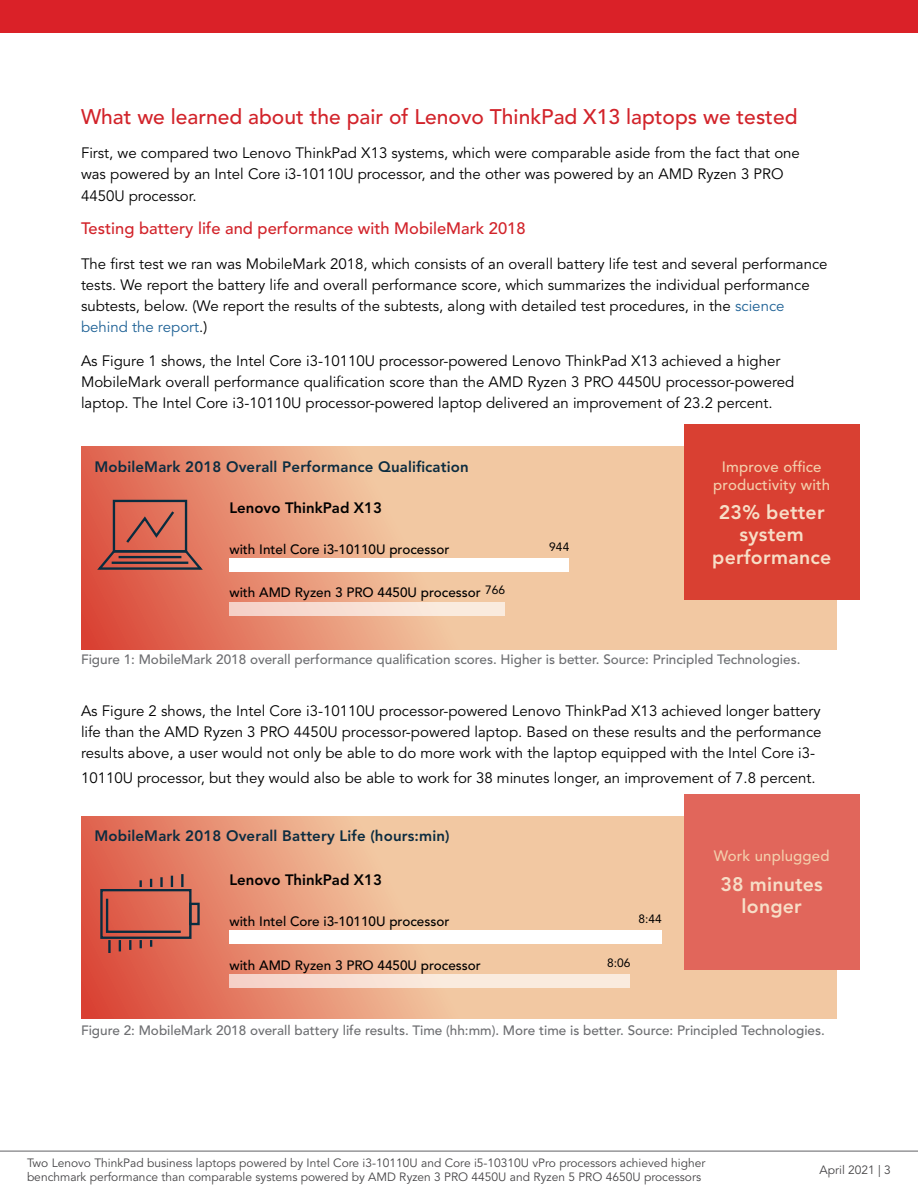
<style>
.page{position:relative;width:918px;height:1188px;background:#fff}
.page>*{position:absolute;margin:0;border:0;box-sizing:border-box;transform-origin:0 0}
.t1{font:500 21px "Avenir LT Pro";color:#d2232a}
.t2{font:800 19.5px/22.5px "Avenir LT Pro";letter-spacing:.01em;color:#f7dec7;text-align:center}
.t3{font:500 16.5px "Avenir LT Pro";color:#d2232a}
.t4{font:15px/21px "Avenir LT Pro";color:#000}
.t5{font:800 15px "Avenir LT Pro";letter-spacing:.01em;color:#0c2c40}
.t6{font:500 15px/18px "Avenir LT Pro";letter-spacing:.01em;color:#f3ceab;text-align:center}
.t7{font:800 15px "Avenir LT Pro";color:#000}
.t8{font:500 13.5px "Avenir LT Pro";color:#6d6e71}
.t9{font:500 13.5px "Avenir LT Pro";color:#000}
.t10{font:12px/14.4px "Avenir LT Pro";color:#464547}
.t11{font:12px "Avenir LT Pro";color:#000}
.s1{color:#1f6296}
</style>
<div class="page">
<svg style="left:81px;top:447px;width:756px;height:202px;background:#ecac8b"></svg>
<div style="left:113px;top:500px;width:74px;height:53px;border:2px solid #092c3f"></div>
<svg style="left:96px;top:509px;width:108px;height:62px;background:#b85e50"></svg>
<div style="left:684px;top:424px;width:176px;height:176px;background:#d94032"></div>
<div style="left:230px;top:558px;width:339px;height:14px;background:#fff"></div>
<svg style="left:230px;top:602px;width:275px;height:13px;background:#f8e0d5"></svg>
<svg style="left:81px;top:816px;width:756px;height:203px;background:#eca989"></svg>
<div style="left:100px;top:889px;width:92px;height:50px;border:2px solid #092c3f"></div>
<svg style="left:140px;top:880px;width:2px;height:7px"></svg>
<svg style="left:150px;top:879px;width:2px;height:8px"></svg>
<svg style="left:160px;top:877px;width:3px;height:10px"></svg>
<svg style="left:171px;top:876px;width:2px;height:11px"></svg>
<svg style="left:181px;top:874px;width:3px;height:13px"></svg>
<svg style="left:150px;top:940px;width:2px;height:7px"></svg>
<svg style="left:140px;top:940px;width:2px;height:8px"></svg>
<svg style="left:129px;top:940px;width:2px;height:10px"></svg>
<svg style="left:119px;top:940px;width:2px;height:11px"></svg>
<svg style="left:108px;top:940px;width:3px;height:13px"></svg>
<div style="left:189px;top:903px;width:11px;height:22px;border:2px solid #092c3f"></div>
<svg style="left:105px;top:896px;width:78px;height:38px;background:#cd6250"></svg>
<div style="left:684px;top:794px;width:176px;height:175px;background:#e1665b"></div>
<div style="left:230px;top:931px;width:432px;height:13px;background:#fff"></div>
<svg style="left:230px;top:974px;width:400px;height:14px;background:#f8e3d7"></svg>
<hr style="left:0;top:1151px;width:918px;height:1px;background:#616264">
<div style="left:0;top:0;width:918px;height:32px;background:#da2128"></div>
<h1 class="t1" style="left:81px;top:104px;width:718px">What we learned about the pair of Lenovo ThinkPad X13 laptops we tested</h1>
<p class="t4" style="left:81px;top:143px;width:720px">First, we compared two Lenovo ThinkPad X13 systems, which were comparable aside from the fact that one was powered by an Intel Core i3-10110U processor, and the other was powered by an AMD Ryzen 3 PRO<br>4450U processor.</p>
<p class="t3" style="left:81px;top:219px;width:446px">Testing battery life and performance with MobileMark 2018</p>
<p class="t4" style="left:81px;top:253px;width:748px">The first test we ran was MobileMark 2018, which consists of an overall battery life test and several performance tests. We report the battery life and overall performance score, which summarizes the individual performance subtests, below. (We report the results of the subtests, along with detailed test procedures, in the <span class="s1">science behind the report</span>.)</p>
<p class="t4" style="left:81px;top:351px;width:715px">As Figure 1 shows, the Intel Core i3-10110U processor-powered Lenovo ThinkPad X13 achieved a higher<br>MobileMark overall performance qualification score than the AMD Ryzen 3 PRO 4450U processor-powered laptop. The Intel Core i3-10110U processor-powered laptop delivered an improvement of 23.2 percent.</p>
<p class="t5" style="left:94px;top:458px;width:376px">MobileMark 2018 Overall Performance Qualification</p>
<p class="t7" style="left:230px;top:499px;width:154px">Lenovo ThinkPad X13</p>
<p class="t9" style="left:230px;top:541px;width:221px">with Intel Core i3-10110U processor</p>
<p class="t9" style="left:230px;top:585px;width:253px">with AMD Ryzen 3 PRO 4450U processor</p>
<p class="t11" style="left:485px;top:583px;width:22px">766</p>
<p class="t11" style="left:549px;top:539px;width:22px">944</p>
<p class="t6" style="left:713px;top:458px;width:118px">Improve office productivity with</p>
<h2 class="t2" style="left:712px;top:501px;width:120px">23% better system performance</h2>
<p class="t8" style="left:81px;top:651px;width:721px">Figure 1: MobileMark 2018 overall performance qualification scores. Higher is better. Source: Principled Technologies.</p>
<p class="t4" style="left:81px;top:700px;width:742px;text-align:justify">As Figure 2 shows, the Intel Core i3-10110U processor-powered Lenovo ThinkPad X13 achieved longer battery life than the AMD Ryzen 3 PRO 4450U processor-powered laptop. Based on these results and the performance results above, a user would not only be able to do more work with the laptop equipped with the Intel Core i3-</p>
<p class="t4" style="left:81px;top:768px;width:736px">10110U processor, but they would also be able to work for 38 minutes longer, an improvement of 7.8 percent.</p>
<p class="t5" style="left:94px;top:827px;width:357px">MobileMark 2018 Overall Battery Life (hours:min)</p>
<p class="t7" style="left:230px;top:871px;width:154px">Lenovo ThinkPad X13</p>
<p class="t9" style="left:230px;top:913px;width:221px">with Intel Core i3-10110U processor</p>
<p class="t9" style="left:230px;top:957px;width:253px">with AMD Ryzen 3 PRO 4450U processor</p>
<p class="t11" style="left:638px;top:912px;width:25px">8:44</p>
<p class="t11" style="left:607px;top:955px;width:25px">8:06</p>
<p class="t6" style="left:714px;top:847px;width:117px">Work unplugged</p>
<h2 class="t2" style="left:721px;top:873px;width:104px">38 minutes longer</h2>
<p class="t8" style="left:81px;top:1022px;width:745px">Figure 2: MobileMark 2018 overall battery life results. Time (hh:mm). More time is better. Source: Principled Technologies.</p>
<p class="t10" style="left:27px;top:1156px;width:680px">Two Lenovo ThinkPad business laptops powered by Intel Core i3-10110U and Core i5-10310U vPro processors achieved higher benchmark performance than comparable systems powered by AMD Ryzen 3 PRO 4450U and Ryzen 5 PRO 4650U processors</p>
<p class="t10" style="left:820px;top:1163px;width:73px">April 2021 | 3</p>
</div>
